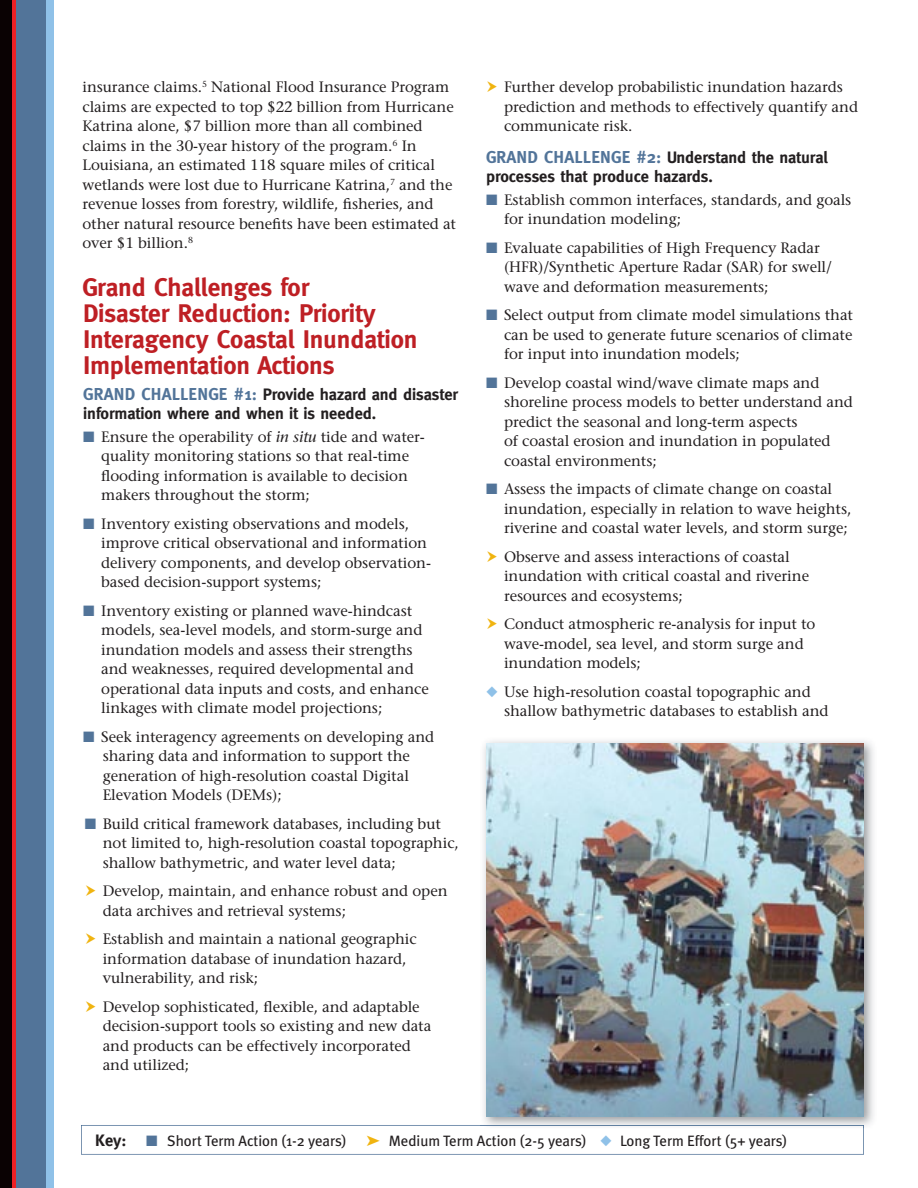
<style>
.page{position:relative;width:918px;height:1188px;background:#fff}
.page>*{position:absolute;margin:0;border:0;box-sizing:border-box;transform-origin:0 0}
.t1{font:700 25.5px/26.2px "Meta";letter-spacing:-.005em;color:#be1f24}
.t2{font:700 16.5px/19.5px "Meta";letter-spacing:-.005em;color:#231f20}
.t3{font:15px/19.5px "Stone Serif";letter-spacing:-.005em;color:#231f20}
.t4{font:15px "Meta Plus";letter-spacing:-.005em;color:#231f20}
.s1{font-size:17.25px;color:#527499}
.s2{color:#527499}
.s3{font-style:italic}
.s4{color:#8fc1e8}
.s5{color:#f0b410}
</style>
<div class="page">
<div style="left:35px;top:0;width:19px;height:1188px;background:#8fc1e8"></div>
<div style="left:13px;top:0;width:33px;height:1188px;background:#527499"></div>
<svg style="left:11px;top:0;width:5px;height:1188px;background:#bf1a1d"></svg>
<div style="left:0;top:0;width:11px;height:1188px;background:#0a0203"></div>
<svg style="left:81px;top:1125px;width:783px;height:30px"></svg>
<img style="left:483px;top:741px;width:391px;height:385px">
<img style="left:480px;top:1125px;width:384px;height:3px">
<img style="left:486px;top:743px;width:378px;height:373px">
<p class="t3" style="left:82px;top:77px;width:375px">insurance claims.<sup>5</sup> National Flood Insurance Program claims are expected to top $22 billion from Hurricane Katrina alone, $7 billion more than all combined claims in the 30-year history of the program.<sup>6</sup> In Louisiana, an estimated 118 square miles of critical wetlands were lost due to Hurricane Katrina,<sup>7</sup> and the revenue losses from forestry, wildlife, fisheries, and other natural resource benefits have been estimated at over $1 billion.<sup>8</sup></p>
<h1 class="t1" style="left:82px;top:273px;width:336px">Grand Challenges for<br>Disaster Reduction: Priority<br>Interagency Coastal Inundation<br>Implementation Actions</h1>
<p class="t2" style="left:83px;top:384px;width:376px"><span class="s1">GRAND CHALLENGE #1:</span> Provide hazard and disaster information where and when it is needed.</p>
<p class="t3" style="left:101px;top:427px;width:325px;text-indent:-18px"><span class="s2">■</span> Ensure the operability of <span class="s3">in situ</span> tide and water&shy;quality monitoring stations so that real-time flooding information is available to decision makers throughout the storm;</p>
<p class="t3" style="left:101px;top:514px;width:331px;text-indent:-18px"><span class="s2">■</span> Inventory existing observations and models, improve critical observational and information delivery components, and develop observation&shy;based decision-support systems;</p>
<p class="t3" style="left:101px;top:601px;width:329px;text-indent:-18px"><span class="s2">■</span> Inventory existing or planned wave-hindcast models, sea-level models, and storm-surge and inundation models and assess their strengths and weaknesses, required developmental and operational data inputs and costs, and enhance linkages with climate model projections;</p>
<p class="t3" style="left:103px;top:727px;width:333px;text-indent:-20px"><span class="s2">■</span> Seek interagency agreements on developing and sharing data and information to support the generation of high-resolution coastal Digital Elevation Models (DEMs);</p>
<p class="t3" style="left:103px;top:814px;width:358px;text-indent:-18px"><span class="s2">■</span> Build critical framework databases, including but not limited to, high-resolution coastal topographic, shallow bathymetric, and water level data;</p>
<p class="t3" style="left:103px;top:881px;width:346px">Develop, maintain, and enhance robust and open data archives and retrieval systems;</p>
<p class="t3" style="left:103px;top:929px;width:316px">Establish and maintain a national geographic information database of inundation hazard, vulnerability, and risk;</p>
<p class="t3" style="left:103px;top:997px;width:330px">Develop sophisticated, flexible, and adaptable decision-support tools so existing and new data and products can be effectively incorporated and utilized;</p>
<p class="t3" style="left:504px;top:77px;width:356px">Further develop probabilistic inundation hazards prediction and methods to effectively quantify and communicate risk.</p>
<p class="t2" style="left:486px;top:147px;width:343px"><span class="s1">GRAND CHALLENGE #2:</span> Understand the natural processes that produce hazards.</p>
<p class="t3" style="left:504px;top:190px;width:349px;text-indent:-18px"><span class="s2">■</span> Establish common interfaces, standards, and goals for inundation modeling;</p>
<p class="t3" style="left:504px;top:238px;width:330px;text-indent:-18px"><span class="s2">■</span> Evaluate capabilities of High Frequency Radar (HFR)/Synthetic Aperture Radar (SAR) for swell/ wave and deformation measurements;</p>
<p class="t3" style="left:504px;top:305px;width:351px;text-align:justify;text-indent:-18px"><span class="s2">■</span> Select output from climate model simulations that can be used to generate future scenarios of climate for input into inundation models;</p>
<p class="t3" style="left:504px;top:373px;width:350px;text-indent:-18px"><span class="s2">■</span> Develop coastal wind/wave climate maps and shoreline process models to better understand and predict the seasonal and long-term aspects<br>of coastal erosion and inundation in populated coastal environments;</p>
<p class="t3" style="left:504px;top:479px;width:349px;text-indent:-18px"><span class="s2">■</span> Assess the impacts of climate change on coastal inundation, especially in relation to wave heights, riverine and coastal water levels, and storm surge;</p>
<p class="t3" style="left:504px;top:547px;width:307px">Observe and assess interactions of coastal inundation with critical coastal and riverine resources and ecosystems;</p>
<p class="t3" style="left:504px;top:614px;width:313px">Conduct atmospheric re-analysis for input to wave-model, sea level, and storm surge and inundation models;</p>
<p class="t3" style="left:504px;top:682px;width:326px;text-indent:-18px"><span class="s4">◆</span> Use high-resolution coastal topographic and shallow bathymetric databases to establish and</p>
<p class="t2" style="left:95px;top:1131px;width:33px">Key:</p>
<p class="t4" style="left:146px;top:1132px;width:202px"><span class="s2">■</span> Short Term Action (1-2 years)</p>
<p class="t4" style="left:366px;top:1132px;width:423px"><span class="s5">➤</span> Medium Term Action (2-5 years) <span class="s4">◆</span> Long Term Effort (5+ years)</p>
</div>
